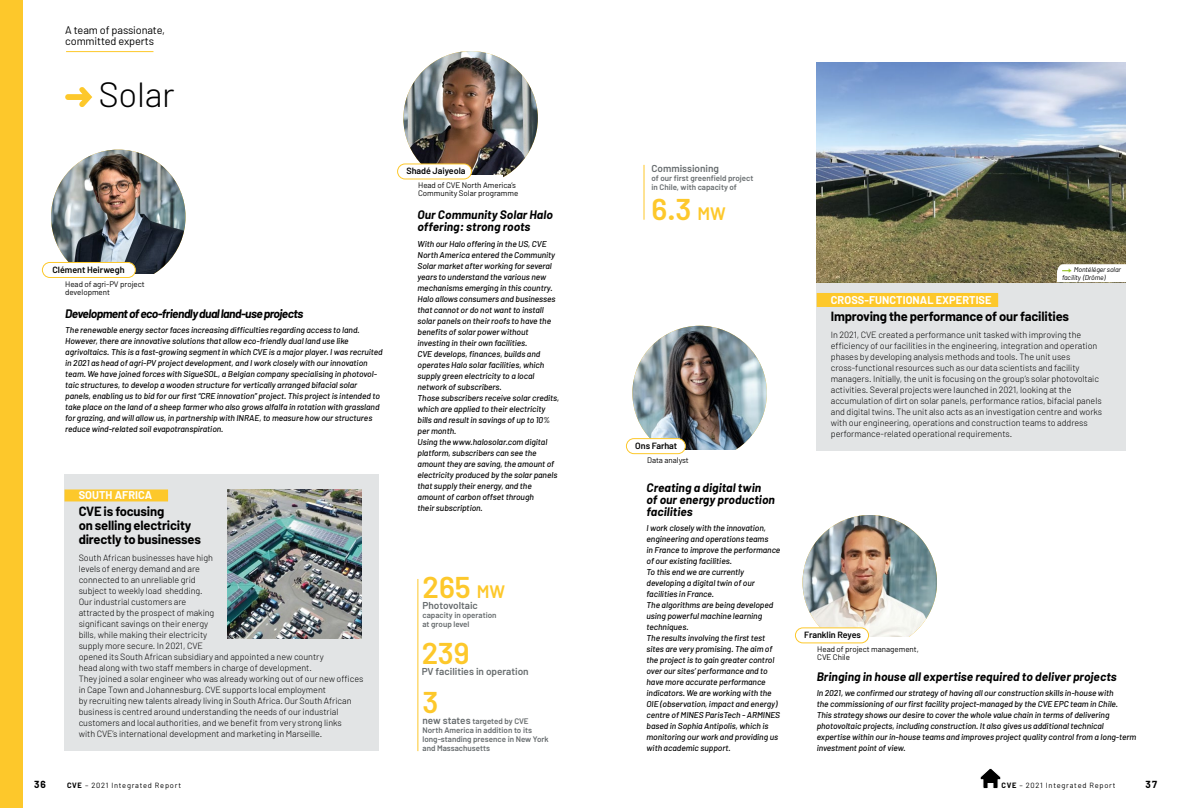
<style>
.page{position:relative;width:1191px;height:808px;background:#fff}
.page>*{position:absolute;margin:0;border:0;box-sizing:border-box;transform-origin:0 0}
.t1{font:300 34.9px "Barlow";letter-spacing:-.01em;color:#000}
.t2{font:600 30px "Barlow";color:#fdc82b}
.t3{font:700 13px/14px "Barlow";letter-spacing:-.015em;color:#000}
.t4{font:italic 700 12px/12px "Barlow";letter-spacing:.005em;color:#000}
.t5{font:italic 700 12px "Barlow";letter-spacing:-.045em;color:#000}
.t6{font:700 11px "Barlow";letter-spacing:.005em;color:#fff}
.t7{font:11px/11px "Barlow";letter-spacing:-.01em;color:#000}
.t8{font:600 10px "Barlow";color:#676c6e}
.t9{font:700 10px "Barlow";color:#000}
.t10{font:300 9px/11px "Barlow";letter-spacing:-.005em;color:#000}
.t11{font:600 9px "Barlow";letter-spacing:-.005em;color:#000}
.t12{font:italic 500 8.5px/11px "Barlow";letter-spacing:-.005em;color:#000}
.t13{font:600 8px/9px "Barlow";color:#676c6e}
.t14{font:8px/8px "Barlow";letter-spacing:-.005em;color:#000}
.t15{font:7.5px "Barlow";letter-spacing:.1em;color:#000}
.t16{font:italic 7px/8px "Barlow";letter-spacing:-.02em;color:#000}
.s1{font-weight:700}
.s2{font-size:18px}
.s3{font-size:10px}
.s4{color:#95c11f}
</style>
<div class="page">
<svg style="left:980px;top:768px;width:21px;height:21px"></svg>
<svg style="left:65px;top:87px;width:27px;height:20px"></svg>
<img style="left:632px;top:326px;width:135px;height:134px;border-radius:67px">
<div style="left:816px;top:279px;width:309px;height:172px;background:#e2e4e5"></div>
<div style="left:816px;top:293px;width:182px;height:14px;background:#fdc82b"></div>
<img style="left:51px;top:150px;width:134px;height:134px;border-radius:67px">
<div style="left:63px;top:274px;width:147px;height:26px;background:#fff"></div>
<div style="left:42px;top:262px;width:93px;height:15px;background:#fff;border-radius:8px"></div>
<div style="left:42px;top:262px;width:94px;height:16px;border:1px solid #fdc82b;border-radius:8px"></div>
<img style="left:403px;top:51px;width:135px;height:135px;border-radius:67px">
<div style="left:412px;top:176px;width:91px;height:25px;background:#fff"></div>
<div style="left:397px;top:164px;width:74px;height:15px;background:#fff;border-radius:8px"></div>
<div style="left:397px;top:164px;width:75px;height:15px;border:1px solid #fdc82b;border-radius:8px"></div>
<div style="left:641px;top:450px;width:100px;height:16px;background:#fff"></div>
<div style="left:626px;top:439px;width:59px;height:15px;background:#fff;border-radius:8px"></div>
<div style="left:626px;top:438px;width:59px;height:16px;border:1px solid #fdc82b;border-radius:8px"></div>
<div style="left:0;top:0;width:23px;height:808px;background:#fdc82b"></div>
<hr style="left:643px;top:165px;width:1px;height:55px;background:#fdc82b">
<hr style="left:417px;top:579px;width:1px;height:172px;background:#fdc82b">
<img style="left:802px;top:515px;width:135px;height:134px;border-radius:66px">
<div style="left:821px;top:637px;width:90px;height:16px;background:#fff"></div>
<div style="left:795px;top:628px;width:73px;height:15px;background:#fff;border-radius:8px"></div>
<div style="left:795px;top:627px;width:74px;height:16px;border:1px solid #fdc82b;border-radius:8px"></div>
<div style="left:64px;top:474px;width:314px;height:277px;background:#e2e4e5"></div>
<div style="left:64px;top:489px;width:104px;height:12px;background:#fdc82b"></div>
<img style="left:816px;top:62px;width:309px;height:220px">
<img style="left:228px;top:489px;width:133px;height:149px">
<svg style="left:1057px;top:264px;width:69px;height:18px"></svg>
<hr style="left:66px;top:51px;width:87px;height:1px;background:#fdc82b">
<p class="t7" style="left:65px;top:24px;width:101px">A team of passionate, committed experts</p>
<h1 class="t1" style="left:99px;top:73px;width:77px">Solar</h1>
<p class="t11" style="left:52px;top:264px;width:74px">Clément Heirwegh</p>
<p class="t14" style="left:65px;top:280px;width:81px">Head of agri-PV project development</p>
<h3 class="t5" style="left:65px;top:306px;width:239px">Development of eco-friendly dual land-use projects</h3>
<p class="t12" style="left:65px;top:324px;width:319px">The renewable energy sector faces increasing difficulties regarding access to land.<br>However, there are innovative solutions that allow eco-friendly dual land use like agrivoltaics. This is a fast-growing segment in which CVE is a major player. I was recruited in 2021 as head of agri-PV project development, and I work closely with our innovation team. We have joined forces with SigueSOL, a Belgian company specialising in photovol&shy;taic structures, to develop a wooden structure for vertically arranged bifacial solar panels, enabling us to bid for our first “CRE innovation” project. This project is intended to take place on the land of a sheep farmer who also grows alfalfa in rotation with grassland for grazing, and will allow us, in partnership with INRAE, to measure how our structures reduce wind-related soil evapotranspiration.</p>
<p class="t6" style="left:79px;top:489px;width:75px">SOUTH AFRICA</p>
<h3 class="t3" style="left:79px;top:504px;width:124px">CVE is focusing<br>on selling electricity directly to businesses</h3>
<p class="t10" style="left:79px;top:552px;width:286px">South African businesses have high<br>levels of energy demand and are<br>connected to an unreliable grid<br>subject to weekly load shedding.<br>Our industrial customers are<br>attracted by the prospect of making<br>significant savings on their energy<br>bills, while making their electricity<br>supply more secure. In 2021, CVE<br>opened its South African subsidiary and appointed a new country<br>head along with two staff members in charge of development.<br>They joined a solar engineer who was already working out of our new offices in Cape Town and Johannesburg. CVE supports local employment<br>by recruiting new talents already living in South Africa. Our South African business is centred around understanding the needs of our industrial customers and local authorities, and we benefit from very strong links<br>with CVE’s international development and marketing in Marseille.</p>
<p class="t9" style="left:34px;top:779px;width:13px">36</p>
<p class="t15" style="left:67px;top:781px;width:115px"><span class="s1">CVE</span> – 2021 Integrated Report</p>
<p class="t11" style="left:406px;top:165px;width:61px">Shadé Jaiyeola</p>
<p class="t14" style="left:418px;top:181px;width:102px">Head of CVE North America’s<br>Community Solar programme</p>
<h3 class="t4" style="left:417px;top:209px;width:137px">Our Community Solar Halo offering: strong roots</h3>
<p class="t12" style="left:417px;top:238px;width:143px">With our Halo offering in the US, CVE North America entered the Community Solar market after working for several years to understand the various new mechanisms emerging in this country.<br>Halo allows consumers and businesses that cannot or do not want to install solar panels on their roofs to have the benefits of solar power without investing in their own facilities.<br>CVE develops, finances, builds and operates Halo solar facilities, which supply green electricity to a local network of subscribers.<br>Those subscribers receive solar credits, which are applied to their electricity bills and result in savings of up to 10% per month.<br>Using the www.halosolar.com digital platform, subscribers can see the amount they are saving, the amount of electricity produced by the solar panels that supply their energy, and the amount of carbon offset through<br>their subscription.</p>
<h2 class="t2" style="left:422px;top:568px;width:84px">265 <span class="s2">MW</span></h2>
<p class="t8" style="left:422px;top:599px;width:57px">Photovoltaic</p>
<p class="t13" style="left:422px;top:610px;width:75px">capacity in operation at group level</p>
<h2 class="t2" style="left:422px;top:634px;width:49px">239</h2>
<p class="t8" style="left:422px;top:665px;width:108px">PV facilities in operation</p>
<h2 class="t2" style="left:422px;top:684px;width:17px">3</h2>
<p class="t13" style="left:422px;top:717px;width:128px"><span class="s3">new states</span> targeted by CVE<br>North America in addition to its long-standing presence in New York and Massachusetts</p>
<p class="t8" style="left:651px;top:162px;width:69px">Commissioning</p>
<p class="t13" style="left:651px;top:173px;width:103px">of our first greenfield project in Chile, with capacity of</p>
<h2 class="t2" style="left:651px;top:190px;width:76px">6.3 <span class="s2">MW</span></h2>
<p class="t11" style="left:635px;top:440px;width:43px">Ons Farhat</p>
<p class="t14" style="left:647px;top:456px;width:43px">Data analyst</p>
<h3 class="t4" style="left:646px;top:481px;width:130px">Creating a digital twin of our energy production facilities</h3>
<p class="t12" style="left:646px;top:522px;width:135px">I work closely with the innovation, engineering and operations teams<br>in France to improve the performance of our existing facilities.<br>To this end we are currently developing a digital twin of our facilities in France.<br>The algorithms are being developed using powerful machine learning techniques.<br>The results involving the first test sites are very promising. The aim of the project is to gain greater control over our sites’ performance and to have more accurate performance indicators. We are working with the<br>OIE (observation, impact and energy) centre of MINES ParisTech - ARMINES based in Sophia Antipolis, which is monitoring our work and providing us with academic support.</p>
<p class="t16" style="left:1062px;top:265px;width:60px"><span class="s4">➝</span> Montéléger solar facility (Drôme)</p>
<p class="t6" style="left:831px;top:293px;width:162px">CROSS-FUNCTIONAL EXPERTISE</p>
<h3 class="t3" style="left:831px;top:309px;width:240px">Improving the performance of our facilities</h3>
<p class="t10" style="left:831px;top:329px;width:273px">In 2021, CVE created a performance unit tasked with improving the efficiency of our facilities in the engineering, integration and operation phases by developing analysis methods and tools. The unit uses cross-functional resources such as our data scientists and facility managers. Initially, the unit is focusing on the group’s solar photovoltaic activities. Several projects were launched in 2021, looking at the accumulation of dirt on solar panels, performance ratios, bifacial panels and digital twins. The unit also acts as an investigation centre and works with our engineering, operations and construction teams to address performance-related operational requirements.</p>
<p class="t11" style="left:804px;top:629px;width:58px">Franklin Reyes</p>
<p class="t14" style="left:817px;top:645px;width:103px">Head of project management,<br>CVE Chile</p>
<h3 class="t4" style="left:816px;top:671px;width:301px">Bringing in house all expertise required to deliver projects</h3>
<p class="t12" style="left:816px;top:687px;width:321px">In 2021, we confirmed our strategy of having all our construction skills in-house with<br>the commissioning of our first facility project-managed by the CVE EPC team in Chile.<br>This strategy shows our desire to cover the whole value chain in terms of delivering photovoltaic projects, including construction. It also gives us additional technical expertise within our in-house teams and improves project quality control from a long-term investment point of view.</p>
<p class="t15" style="left:1001px;top:781px;width:115px"><span class="s1">CVE</span> – 2021 Integrated Report</p>
<p class="t9" style="left:1145px;top:779px;width:13px">37</p>
</div>
